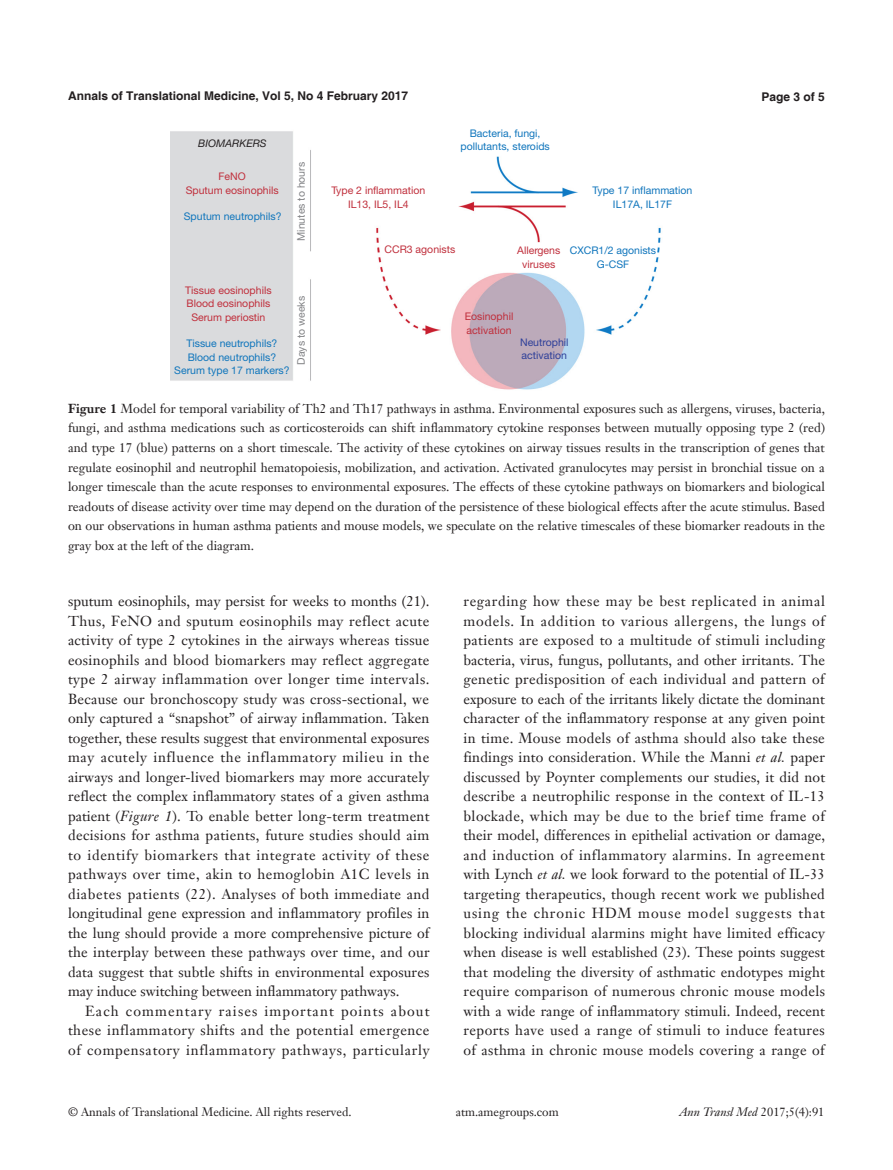
<style>
.page{position:relative;width:893px;height:1170px;background:#fff}
.page>*{position:absolute;margin:0;border:0;box-sizing:border-box;transform-origin:0 0}
.t1{font:14.25px/19.5px "Janson Text LT";letter-spacing:.025em;color:#231f20;text-align:justify}
.t2{font:12.75px/19.5px "Janson Text LT";color:#231f20;text-align:justify}
.t3{font:12px "Janson Text LT";color:#231f20}
.t4{font:700 12px "Helvetica";color:#231f20}
.t5{font:italic 12px "Janson Text LT";color:#231f20}
.t6{font:10.5px/13.5px "Helvetica Neue LT Pro";color:#0f75bc;text-align:center}
.t7{font:10.5px/13.5px "Helvetica Neue LT Pro";color:#c02f3c}
.t8{font:10.5px "Helvetica Neue LT Pro";color:#828386}
.t9{font:10.5px/13.5px "Helvetica Neue LT Pro";color:#2e3f99}
.t10{font:italic 10.5px "Helvetica Neue LT Pro";color:#231f20}
.s1{font-weight:700}
.s2{font-style:italic}
.s3{font-style:normal}
</style>
<div class="page">
<img style="left:170px;top:131px;width:491px;height:259px">
<p class="t4" style="left:68px;top:88px;width:342px">Annals of Translational Medicine, Vol 5, No 4 February 2017</p>
<p class="t4" style="left:762px;top:89px;width:65px">Page 3 of 5</p>
<p class="t10" style="left:198px;top:137px;width:70px">BIOMARKERS</p>
<p class="t7" style="left:219px;top:169px;width:29px">FeNO</p>
<p class="t7" style="left:186px;top:183px;width:94px">Sputum eosinophils</p>
<p class="t7" style="left:331px;top:183px;width:95px">Type 2 inflammation</p>
<p class="t7" style="left:348px;top:197px;width:62px">IL13, IL5, IL4</p>
<p class="t8" style="left:295px;top:241px;width:80px;rotate:-90deg">Minutes to hours</p>
<p class="t6" style="left:184px;top:209px;width:99px">Sputum neutrophils?</p>
<p class="t6" style="left:460px;top:126px;width:91px">Bacteria, fungi, pollutants, steroids</p>
<p class="t7" style="left:384px;top:242px;width:72px">CCR3 agonists</p>
<p class="t7" style="left:517px;top:243px;width:45px;text-align:center">Allergens viruses</p>
<p class="t6" style="left:593px;top:183px;width:101px">Type 17 inflammation</p>
<p class="t6" style="left:613px;top:197px;width:61px">IL17A, IL17F</p>
<p class="t6" style="left:570px;top:243px;width:88px">CXCR1/2 agonists<br>G-CSF</p>
<p class="t7" style="left:185px;top:283px;width:88px">Tissue eosinophils</p>
<p class="t7" style="left:186px;top:296px;width:85px">Blood eosinophils</p>
<p class="t7" style="left:191px;top:310px;width:76px">Serum periostin</p>
<p class="t6" style="left:186px;top:336px;width:93px">Tissue neutrophils?</p>
<p class="t6" style="left:188px;top:350px;width:90px">Blood neutrophils?</p>
<p class="t6" style="left:174px;top:363px;width:117px">Serum type 17 markers?</p>
<p class="t8" style="left:295px;top:364px;width:70px;rotate:-90deg">Days to weeks</p>
<p class="t7" style="left:465px;top:309px;width:50px">Eosinophil activation</p>
<p class="t9" style="left:520px;top:335px;width:50px">Neutrophil activation</p>
<p class="t2" style="left:68px;top:398px;width:758px"><span class="s1">Figure 1</span> Model for temporal variability of Th2 and Th17 pathways in asthma. Environmental exposures such as allergens, viruses, bacteria, fungi, and asthma medications such as corticosteroids can shift inflammatory cytokine responses between mutually opposing type 2 (red) and type 17 (blue) patterns on a short timescale. The activity of these cytokines on airway tissues results in the transcription of genes that regulate eosinophil and neutrophil hematopoiesis, mobilization, and activation. Activated granulocytes may persist in bronchial tissue on a longer timescale than the acute responses to environmental exposures. The effects of these cytokine pathways on biomarkers and biological readouts of disease activity over time may depend on the duration of the persistence of these biological effects after the acute stimulus. Based on our observations in human asthma patients and mouse models, we speculate on the relative timescales of these biomarker readouts in the gray box at the left of the diagram.</p>
<p class="t1" style="left:68px;top:591px;width:363px">sputum eosinophils, may persist for weeks to months (21).<br>Thus, FeNO and sputum eosinophils may reflect acute activity of type 2 cytokines in the airways whereas tissue eosinophils and blood biomarkers may reflect aggregate type 2 airway inflammation over longer time intervals.<br>Because our bronchoscopy study was cross-sectional, we only captured a “snapshot” of airway inflammation. Taken together, these results suggest that environmental exposures may acutely influence the inflammatory milieu in the airways and longer-lived biomarkers may more accurately reflect the complex inflammatory states of a given asthma patient (<span class="s2">Figure 1</span>). To enable better long-term treatment decisions for asthma patients, future studies should aim to identify biomarkers that integrate activity of these pathways over time, akin to hemoglobin A1C levels in diabetes patients (22). Analyses of both immediate and longitudinal gene expression and inflammatory profiles in the lung should provide a more comprehensive picture of the interplay between these pathways over time, and our data suggest that subtle shifts in environmental exposures may induce switching between inflammatory pathways.</p>
<p class="t1" style="left:68px;top:1000px;width:363px;text-indent:17px">Each commentary raises important points about these inflammatory shifts and the potential emergence of compensatory inflammatory pathways, particularly</p>
<p class="t1" style="left:463px;top:591px;width:363px">regarding how these may be best replicated in animal models. In addition to various allergens, the lungs of patients are exposed to a multitude of stimuli including bacteria, virus, fungus, pollutants, and other irritants. The genetic predisposition of each individual and pattern of exposure to each of the irritants likely dictate the dominant character of the inflammatory response at any given point in time. Mouse models of asthma should also take these findings into consideration. While the Manni <span class="s2">et al.</span> paper discussed by Poynter complements our studies, it did not describe a neutrophilic response in the context of IL-13 blockade, which may be due to the brief time frame of their model, differences in epithelial activation or damage, and induction of inflammatory alarmins. In agreement with Lynch <span class="s2">et al.</span> we look forward to the potential of IL-33 targeting therapeutics, though recent work we published using the chronic HDM mouse model suggests that blocking individual alarmins might have limited efficacy when disease is well established (23). These points suggest that modeling the diversity of asthmatic endotypes might require comparison of numerous chronic mouse models with a wide range of inflammatory stimuli. Indeed, recent reports have used a range of stimuli to induce features of asthma in chronic mouse models covering a range of</p>
<p class="t3" style="left:68px;top:1104px;width:285px">© Annals of Translational Medicine. All rights reserved.</p>
<p class="t3" style="left:456px;top:1104px;width:104px">atm.amegroups.com</p>
<p class="t5" style="left:679px;top:1104px;width:147px">Ann Transl Med <span class="s3">2017;5(4):91</span></p>
</div>
